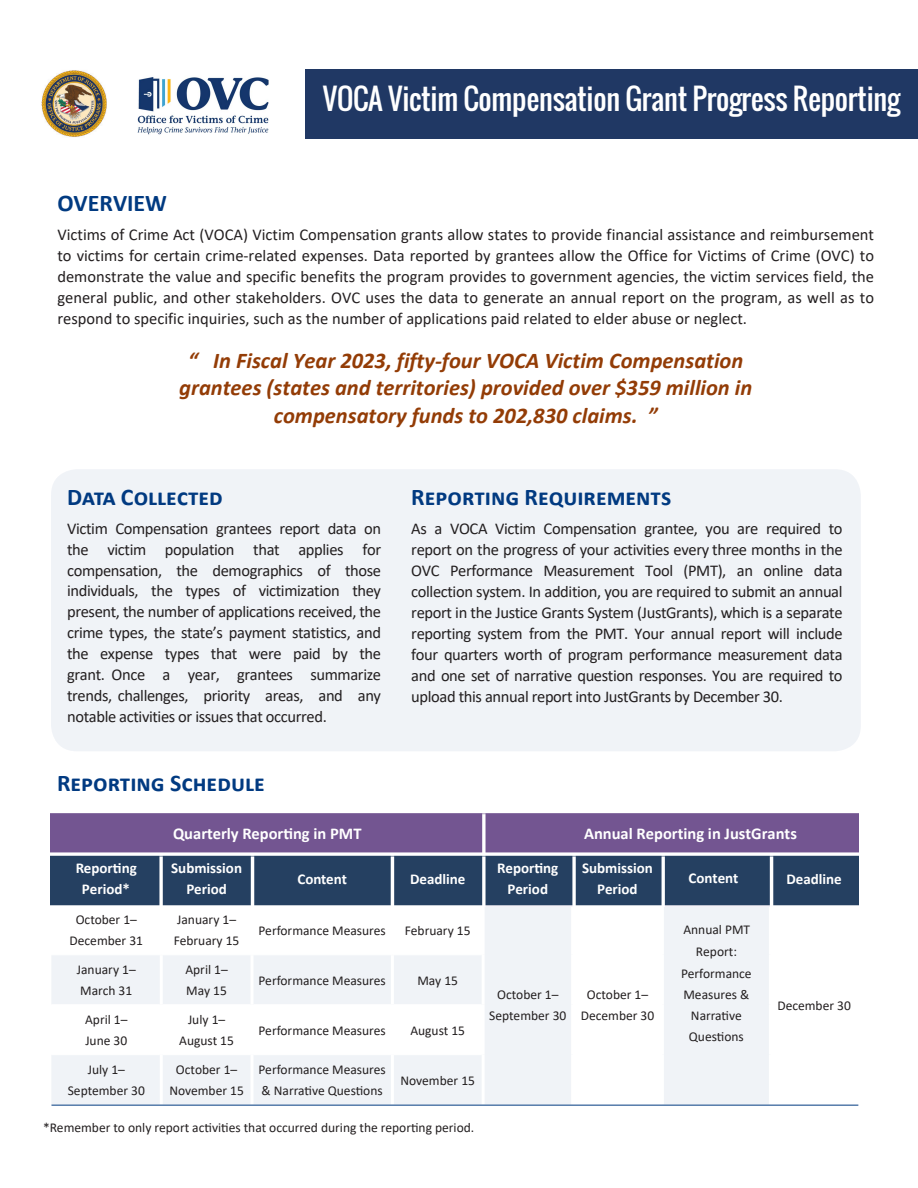
<style>
.page{position:relative;width:918px;height:1188px;background:#fff}
.page>*{position:absolute;margin:0;border:0;box-sizing:border-box;transform-origin:0 0}
.t1{font:28.5px "Oswald";letter-spacing:-.01em;color:#fff}
.t2{font:700 24px "Calibri";color:#013a81}
.t3{font:italic 700 22.5px/27.6px "Calibri";color:#933c06;text-align:center}
.t4{font:16.5px/21px "Calibri";letter-spacing:-.025em;color:#231f20;text-align:justify}
.t5{font:700 16.5px "Calibri";color:#fff}
.t6{font:700 16.5px "Calibri";color:#fff}
.t7{font:700 15px "Calibri";color:#fff}
.t8{font:700 15px "Calibri";color:#fff}
.t9{font:13.5px/21px "Calibri";color:#231f20;text-align:center}
</style>
<div class="page">
<img style="left:41px;top:70px;width:66px;height:67px">
<svg style="left:51px;top:906px;width:718px;height:199px;fill:#f0f3f7"></svg>
<hr style="left:51px;top:1004px;width:109px;height:1px;background:#fff">
<hr style="left:163px;top:1004px;width:88px;height:1px;background:#fff">
<hr style="left:254px;top:1004px;width:137px;height:1px;background:#fff">
<hr style="left:394px;top:1004px;width:88px;height:1px;background:#fff">
<hr style="left:51px;top:1054px;width:109px;height:1px;background:#fff">
<hr style="left:163px;top:1054px;width:88px;height:1px;background:#fff">
<hr style="left:254px;top:1054px;width:137px;height:1px;background:#fff">
<hr style="left:394px;top:1054px;width:88px;height:1px;background:#fff">
<hr style="left:160px;top:905px;width:3px;height:49px;background:#fff">
<hr style="left:251px;top:905px;width:3px;height:49px;background:#fff">
<hr style="left:391px;top:905px;width:3px;height:49px;background:#fff">
<hr style="left:482px;top:905px;width:3px;height:50px;background:#fff">
<hr style="left:571px;top:905px;width:3px;height:50px;background:#fff">
<hr style="left:661px;top:905px;width:3px;height:50px;background:#fff">
<hr style="left:160px;top:955px;width:3px;height:50px;background:#fff">
<hr style="left:251px;top:955px;width:3px;height:50px;background:#fff">
<hr style="left:391px;top:955px;width:3px;height:50px;background:#fff">
<hr style="left:482px;top:955px;width:3px;height:50px;background:#fff">
<hr style="left:571px;top:955px;width:3px;height:50px;background:#fff">
<hr style="left:661px;top:955px;width:3px;height:50px;background:#fff">
<hr style="left:160px;top:1005px;width:3px;height:50px;background:#fff">
<hr style="left:251px;top:1005px;width:3px;height:50px;background:#fff">
<hr style="left:391px;top:1005px;width:3px;height:50px;background:#fff">
<hr style="left:482px;top:1005px;width:3px;height:50px;background:#fff">
<hr style="left:571px;top:1005px;width:3px;height:50px;background:#fff">
<hr style="left:661px;top:1005px;width:3px;height:50px;background:#fff">
<hr style="left:160px;top:1055px;width:3px;height:50px;background:#fff">
<hr style="left:251px;top:1055px;width:3px;height:50px;background:#fff">
<hr style="left:391px;top:1055px;width:3px;height:50px;background:#fff">
<hr style="left:482px;top:1055px;width:3px;height:50px;background:#fff">
<hr style="left:571px;top:1055px;width:3px;height:50px;background:#fff">
<hr style="left:661px;top:1055px;width:3px;height:50px;background:#fff">
<hr style="left:51px;top:905px;width:1px;height:49px;background:#fff">
<hr style="left:51px;top:954px;width:110px;height:1px;background:#fff">
<hr style="left:161px;top:954px;width:91px;height:1px;background:#fff">
<hr style="left:252px;top:954px;width:140px;height:1px;background:#fff">
<hr style="left:392px;top:954px;width:90px;height:1px;background:#fff">
<div style="left:51px;top:469px;width:810px;height:282px;background:#f0f3f7;border-radius:26px"></div>
<hr style="left:51px;top:1105px;width:807px;height:1px;background:#013a81">
<img style="left:51px;top:813px;width:807px;height:93px">
<div style="left:305px;top:69px;width:613px;height:69px;background:#203864"></div>
<img style="left:137px;top:77px;width:132px;height:58px">
<h1 class="t1" style="left:323px;top:78px;width:579px">VOCA Victim Compensation Grant Progress Reporting</h1>
<h2 class="t2" style="left:57px;top:186px;width:111px">OVERVIEW</h2>
<p class="t4" style="left:57px;top:223px;width:818px">Victims of Crime Act (VOCA) Victim Compensation grants allow states to provide financial assistance and reimbursement to victims for certain crime-related expenses. Data reported by grantees allow the Office for Victims of Crime (OVC) to demonstrate the value and specific benefits the program provides to government agencies, the victim services field, the general public, and other stakeholders. OVC uses the data to generate an annual report on the program, as well as to respond to specific inquiries, such as the number of applications paid related to elder abuse or neglect.</p>
<h3 class="t3" style="left:179px;top:346px;width:575px">“ In Fiscal Year 2023, fifty-four VOCA Victim Compensation grantees (states and territories) provided over $359 million in compensatory funds to 202,830 claims. ”</h3>
<h2 class="t2" style="left:67px;top:480px;width:157px">Data Collected</h2>
<p class="t4" style="left:67px;top:517px;width:315px">Victim Compensation grantees report data on the victim population that applies for compensation, the demographics of those individuals, the types of victimization they present, the number of applications received, the crime types, the state’s payment statistics, and the expense types that were paid by the grant. Once a year, grantees summarize trends, challenges, priority areas, and any notable activities or issues that occurred.</p>
<h2 class="t2" style="left:57px;top:766px;width:209px">Reporting Schedule</h2>
<h2 class="t2" style="left:411px;top:480px;width:262px">Reporting Requirements</h2>
<p class="t4" style="left:411px;top:518px;width:433px">As a VOCA Victim Compensation grantee, you are required to report on the progress of your activities every three months in the OVC Performance Measurement Tool (PMT), an online data collection system. In addition, you are required to submit an annual report in the Justice Grants System (JustGrants), which is a separate reporting system from the PMT. Your annual report will include four quarters worth of program performance measurement data and one set of narrative question responses. You are required to upload this annual report into JustGrants by December 30.</p>
<p class="t6" style="left:173px;top:822px;width:190px">Quarterly Reporting in PMT</p>
<p class="t7" style="left:76px;top:858px;width:63px">Reporting</p>
<p class="t7" style="left:171px;top:858px;width:72px">Submission</p>
<p class="t8" style="left:82px;top:878px;width:50px">Period*</p>
<p class="t7" style="left:186px;top:879px;width:42px">Period</p>
<p class="t7" style="left:297px;top:868px;width:51px">Content</p>
<p class="t7" style="left:410px;top:868px;width:57px">Deadline</p>
<p class="t5" style="left:584px;top:822px;width:214px">Annual Reporting in JustGrants</p>
<p class="t8" style="left:688px;top:867px;width:52px">Content</p>
<p class="t7" style="left:786px;top:868px;width:57px">Deadline</p>
<p class="t7" style="left:582px;top:858px;width:72px">Submission</p>
<p class="t7" style="left:497px;top:858px;width:63px">Reporting</p>
<p class="t7" style="left:508px;top:879px;width:42px">Period</p>
<p class="t7" style="left:597px;top:879px;width:42px">Period</p>
<p class="t9" style="left:70px;top:909px;width:75px">October 1–<br>December 31</p>
<p class="t9" style="left:174px;top:909px;width:67px;text-align:left">January 1–<br>February 15</p>
<p class="t9" style="left:259px;top:920px;width:129px">Performance Measures</p>
<p class="t9" style="left:405px;top:920px;width:67px">February 15</p>
<p class="t9" style="left:683px;top:918px;width:68px;line-height:22.2px">Annual PMT<br>Report:</p>
<p class="t9" style="left:77px;top:959px;width:60px;text-align:left">January 1–<br>March 31</p>
<p class="t9" style="left:185px;top:959px;width:44px;text-align:left">April 1–<br>May 15</p>
<p class="t9" style="left:259px;top:970px;width:129px">Performance Measures</p>
<p class="t9" style="left:417px;top:970px;width:42px">May 15</p>
<p class="t9" style="left:85px;top:1009px;width:44px;text-align:left">April 1–<br>June 30</p>
<p class="t9" style="left:179px;top:1009px;width:56px">July 1–<br>August 15</p>
<p class="t9" style="left:259px;top:1019px;width:129px">Performance Measures</p>
<p class="t9" style="left:410px;top:1019px;width:56px">August 15</p>
<p class="t9" style="left:68px;top:1059px;width:79px">July 1–<br>September 30</p>
<p class="t9" style="left:169px;top:1059px;width:76px">October 1–<br>November 15</p>
<p class="t9" style="left:259px;top:1059px;width:129px;text-align:left">Performance Measures &amp; Narrative Questions</p>
<p class="t9" style="left:401px;top:1069px;width:76px">November 15</p>
<p class="t9" style="left:43px;top:1116px;width:433px">*Remember to only report activities that occurred during the reporting period.</p>
<p class="t9" style="left:489px;top:984px;width:79px">October 1–<br>September 30</p>
<p class="t9" style="left:581px;top:984px;width:75px">October 1–<br>December 30</p>
<p class="t9" style="left:681px;top:963px;width:72px">Performance<br>Measures &amp;<br>Narrative<br>Questions</p>
<p class="t9" style="left:777px;top:995px;width:75px">December 30</p>
</div>
